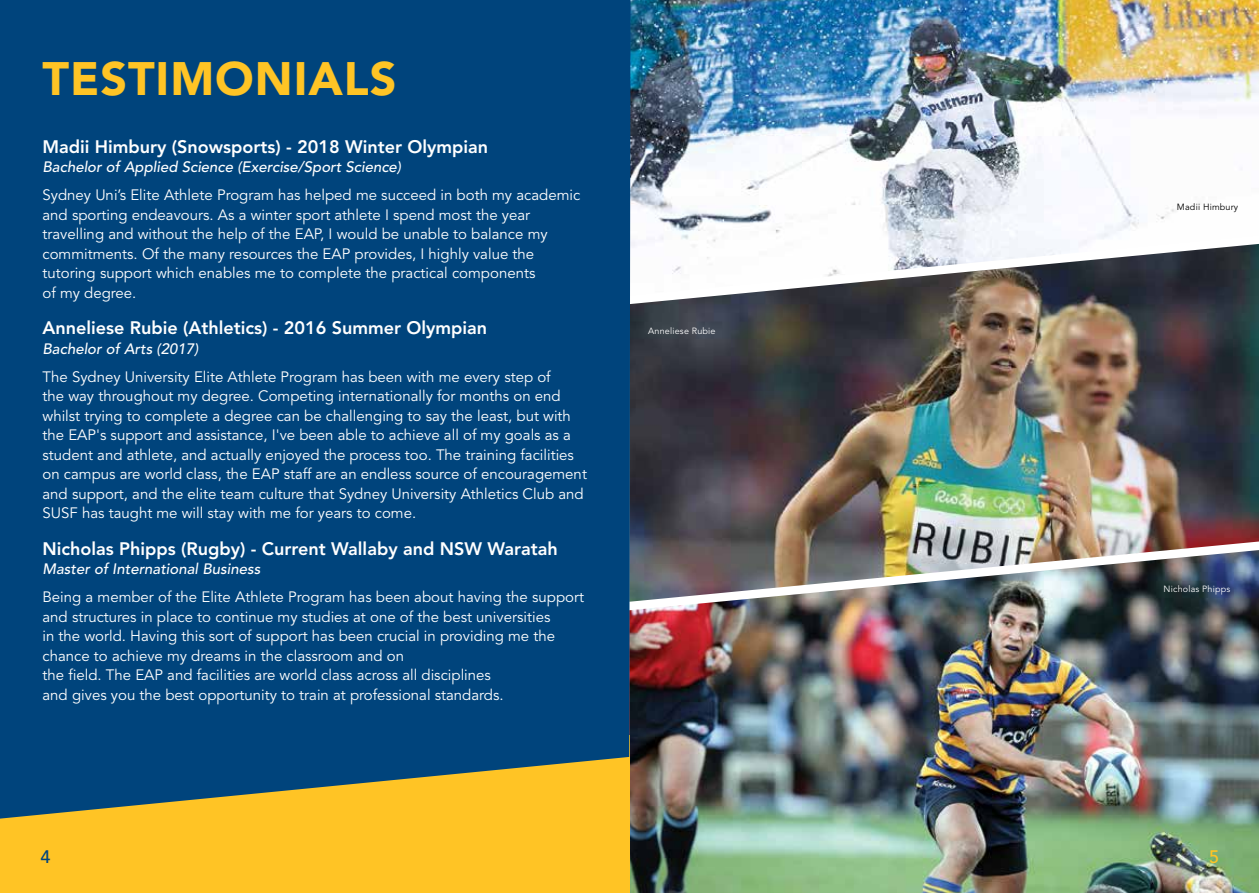
<style>
.page{position:relative;width:1259px;height:893px;background:#fff}
.page>*{position:absolute;margin:0;border:0;box-sizing:border-box;transform-origin:0 0}
.t1{font:900 46.5px "Avenir";letter-spacing:.02em;color:#ffc425}
.t2{font:800 18px "Avenir";color:#fff}
.t3{font:500 18px "Avenir";color:#00447c}
.t4{font:500 18px "Avenir";color:#ffc425}
.t5{font:15px/19.5px "Avenir";color:#fff}
.t6{font:italic 500 15px "Avenir";color:#fff}
.t7{font:9px "Avenir";letter-spacing:.02em;color:#fff}
.t8{font:9px "Avenir";letter-spacing:.02em;color:#000}
</style>
<div class="page">
<img style="left:630px;top:0;width:629px;height:227px">
<img style="left:630px;top:310px;width:629px;height:223px">
<img style="left:629px;top:616px;width:630px;height:277px">
<svg style="left:630px;top:227px;width:629px;height:83px"></svg>
<img style="left:630px;top:533px;width:629px;height:83px">
<div style="left:0;top:736px;width:629px;height:157px;background:#ffc425"></div>
<div style="left:0;top:0;width:630px;height:819px;background:#00447c"></div>
<h1 class="t1" style="left:43px;top:51px;width:355px">TESTIMONIALS</h1>
<p class="t2" style="left:43px;top:136px;width:447px">Madii Himbury (Snowsports) - 2018 Winter Olympian</p>
<p class="t6" style="left:43px;top:158px;width:360px">Bachelor of Applied Science (Exercise/Sport Science)</p>
<p class="t5" style="left:43px;top:186px;width:539px">Sydney Uni’s Elite Athlete Program has helped me succeed in both my academic and sporting endeavours. As a winter sport athlete I spend most the year travelling and without the help of the EAP, I would be unable to balance my commitments. Of the many resources the EAP provides, I highly value the tutoring support which enables me to complete the practical components<br>of my degree.</p>
<p class="t2" style="left:43px;top:317px;width:446px">Anneliese Rubie (Athletics) - 2016 Summer Olympian</p>
<p class="t6" style="left:43px;top:340px;width:157px">Bachelor of Arts (2017)</p>
<p class="t5" style="left:43px;top:367px;width:546px">The Sydney University Elite Athlete Program has been with me every step of<br>the way throughout my degree. Competing internationally for months on end whilst trying to complete a degree can be challenging to say the least, but with the EAP's support and assistance, I've been able to achieve all of my goals as a student and athlete, and actually enjoyed the process too. The training facilities on campus are world class, the EAP staff are an endless source of encouragement and support, and the elite team culture that Sydney University Athletics Club and SUSF has taught me will stay with me for years to come.</p>
<p class="t2" style="left:43px;top:538px;width:517px">Nicholas Phipps (Rugby) - Current Wallaby and NSW Waratah</p>
<p class="t6" style="left:43px;top:560px;width:219px">Master of International Business</p>
<p class="t5" style="left:43px;top:588px;width:543px">Being a member of the Elite Athlete Program has been about having the support and structures in place to continue my studies at one of the best universities<br>in the world. Having this sort of support has been crucial in providing me the chance to achieve my dreams in the classroom and on<br>the field. The EAP and facilities are world class across all disciplines<br>and gives you the best opportunity to train at professional standards.</p>
<p class="t3" style="left:40px;top:847px;width:12px">4</p>
<p class="t7" style="left:648px;top:325px;width:69px">Anneliese Rubie</p>
<p class="t8" style="left:1177px;top:202px;width:63px">Madii Himbury</p>
<p class="t7" style="left:1163px;top:584px;width:68px">Nicholas Phipps</p>
<p class="t4" style="left:1209px;top:847px;width:12px">5</p>
</div>
